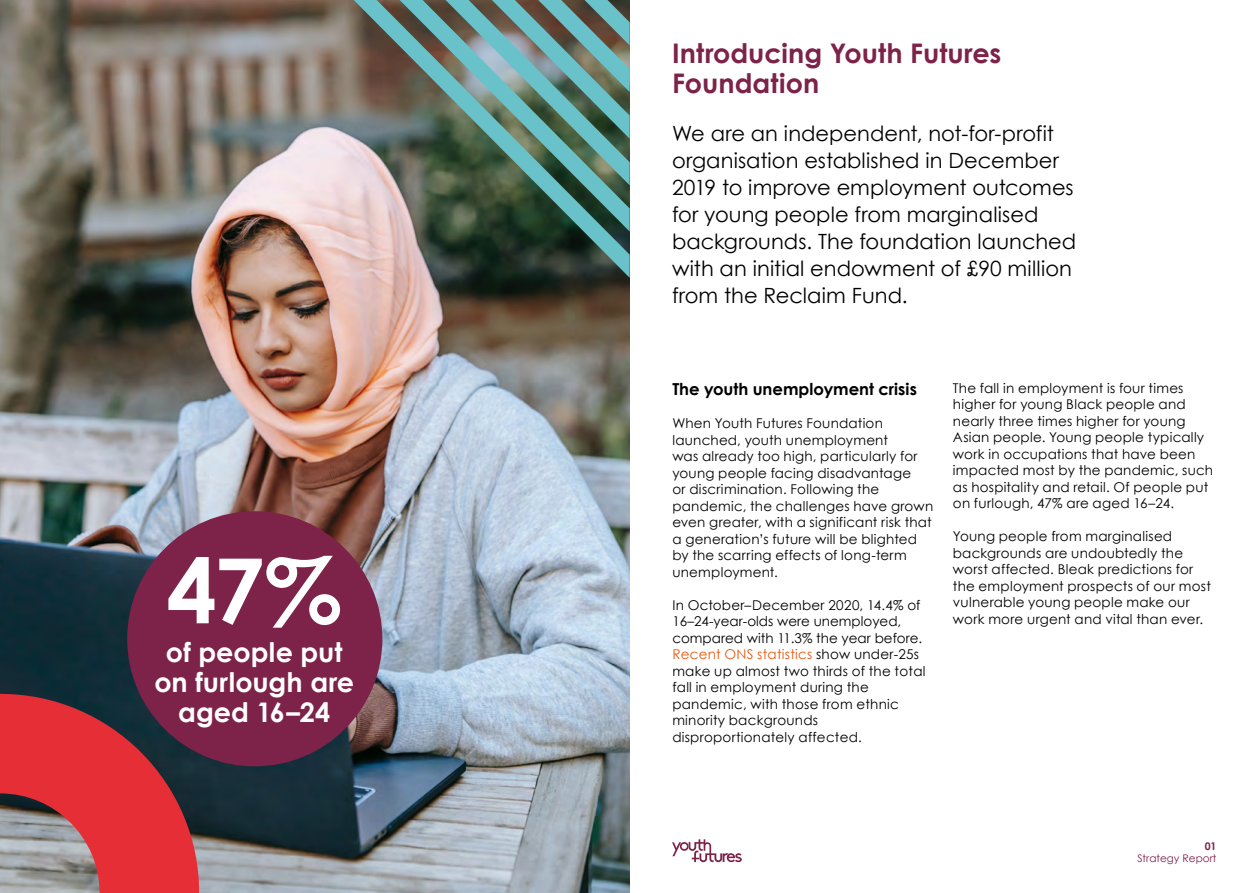
<style>
.page{position:relative;width:1259px;height:893px;background:#fff}
.page>*{position:absolute;margin:0;border:0;box-sizing:border-box;transform-origin:0 0}
.t1{font:700 90px "Century Gothic";color:#fff}
.t2{font:700 27px/30px "Century Gothic";color:#fff;text-align:center}
.t3{font:700 27px/30px "Century Gothic";color:#7d2248}
.t4{font:21px/27px "Century Gothic";color:#000}
.t5{font:700 16.5px "Century Gothic";color:#000}
.t6{font:13.5px/16.5px "Century Gothic";letter-spacing:.02em;color:#000}
.t7{font:10.5px "Century Gothic";color:#7d2248}
.t8{font:700 10.5px "Century Gothic";color:#7d2248}
.s1{color:#e55912}
</style>
<div class="page">
<svg style="left:672px;top:839px;width:70px;height:23px"></svg>
<img style="left:0;top:0;width:629px;height:893px">
<svg style="left:0;top:694px;width:199px;height:199px;background:#b0434a"></svg>
<img style="left:354px;top:0;width:275px;height:278px">
<div style="left:127px;top:511px;width:255px;height:255px;background:#7d2248;border-radius:50%"></div>
<h1 class="t1" style="left:167px;top:534px;width:177px">47%</h1>
<h2 class="t2" style="left:166px;top:636px;width:178px">of people put</h2>
<h2 class="t2" style="left:154px;top:666px;width:201px">on furlough are aged 16–24</h2>
<h2 class="t3" style="left:672px;top:37px;width:331px">Introducing Youth Futures<br>Foundation</h2>
<p class="t4" style="left:672px;top:120px;width:406px">We are an independent, not-for-profit organisation established in December 2019 to improve employment outcomes for young people from marginalised backgrounds. The foundation launched with an initial endowment of £90 million from the Reclaim Fund.</p>
<p class="t5" style="left:672px;top:379px;width:246px">The youth unemployment crisis</p>
<p class="t6" style="left:672px;top:415px;width:262px">When Youth Futures Foundation launched, youth unemployment<br>was already too high, particularly for young people facing disadvantage<br>or discrimination. Following the pandemic, the challenges have grown even greater, with a significant risk that a generation’s future will be blighted by the scarring effects of long-term unemployment.</p>
<p class="t6" style="left:672px;top:596px;width:255px">In October–December 2020, 14.4% of 16–24-year-olds were unemployed, compared with 11.3% the year before.<br><span class="s1">Recent ONS statistics</span> show under-25s make up almost two thirds of the total fall in employment during the pandemic, with those from ethnic minority backgrounds disproportionately affected.</p>
<p class="t6" style="left:953px;top:379px;width:262px">The fall in employment is four times higher for young Black people and nearly three times higher for young Asian people. Young people typically work in occupations that have been impacted most by the pandemic, such as hospitality and retail. Of people put on furlough, 47% are aged 16–24.</p>
<p class="t6" style="left:953px;top:528px;width:259px">Young people from marginalised backgrounds are undoubtedly the worst affected. Bleak predictions for the employment prospects of our most vulnerable young people make our work more urgent and vital than ever.</p>
<p class="t8" style="left:1204px;top:839px;width:13px">01</p>
<p class="t7" style="left:1137px;top:852px;width:81px">Strategy Report</p>
</div>
